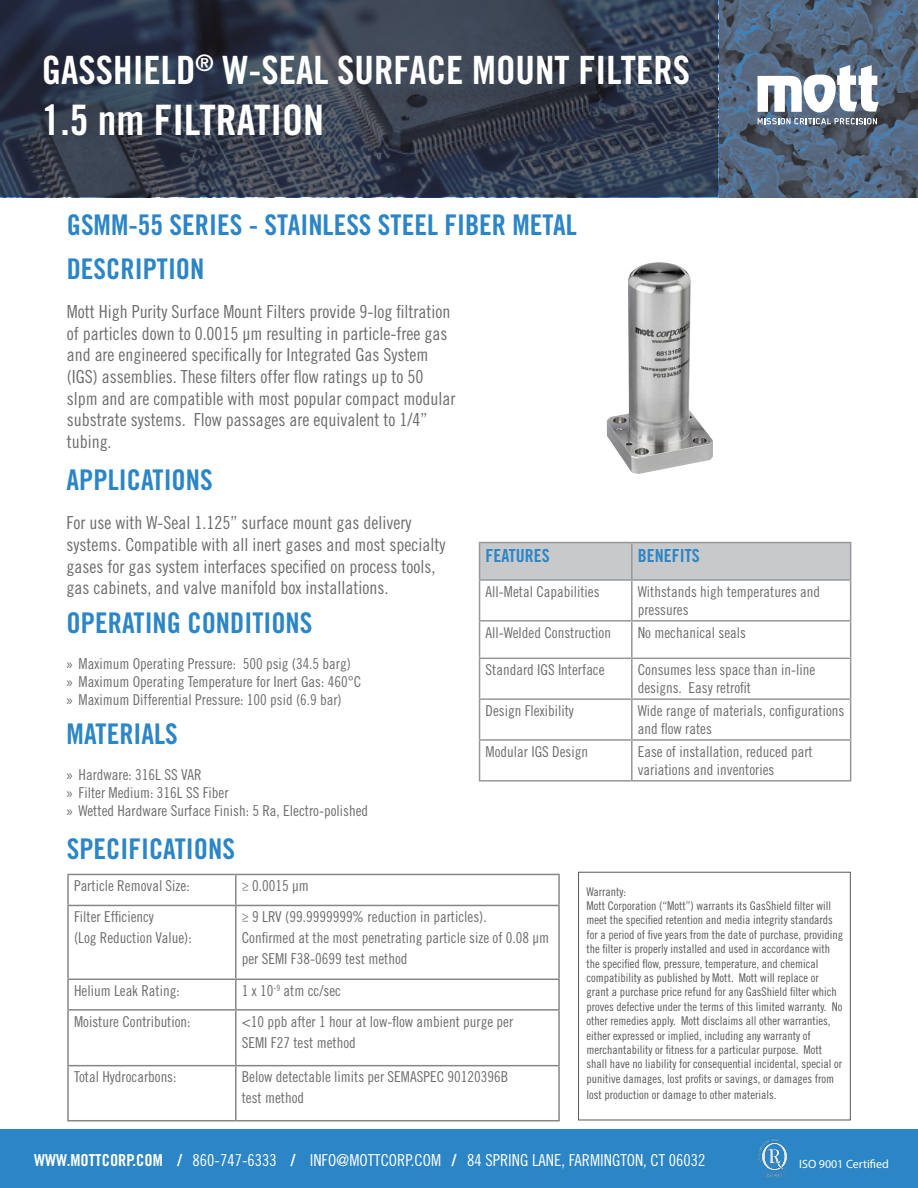
<style>
.page{position:relative;width:918px;height:1188px;background:#fff}
.page>*{position:absolute;margin:0;border:0;box-sizing:border-box;transform-origin:0 0}
.t1{font:42px "Trade Gothic LT Std Bd Cn 20";color:#fff}
.t2{font:39px "Trade Gothic LT Std Bd Cn 20";color:#fff}
.t3{font:28.5px "Trade Gothic LT Std Bd Cn 20";color:#2c86c6}
.t4{font:18px/21.6px "Trade Gothic LT Std Cn 18";color:#6c6d70}
.t5{font:18px "Trade Gothic LT Std Bd Cn 20";color:#2c86c6}
.t6{font:16.5px "Trade Gothic LT Std Cn 18";color:#fff}
.t7{font:15px/18px "Trade Gothic LT Std Cn 18";color:#6c6d70}
.t8{font:12px/14.4px "Trade Gothic LT Std Cn 18";color:#57585a}
.t9{font:12px "Myriad Pro";color:#fff}
.s1{font-family:"Myriad Pro"}
.s2{font-family:"Trade Gothic LT Std Bd Cn 20"}
</style>
<div class="page">
<img style="left:718px;top:0;width:200px;height:197px">
<svg style="left:758px;top:65px;width:121px;height:47px"></svg>
<svg style="left:758px;top:118px;width:119px;height:6px"></svg>
<div style="left:0;top:1130px;width:918px;height:58px;background:#2c86c6"></div>
<img style="left:758px;top:1138px;width:29px;height:40px">
<svg style="left:0;top:0;width:718px;height:197px;background:#343c4d"></svg>
<div style="left:578px;top:872px;width:273px;height:248px;border:1px solid #57585a"></div>
<img style="left:607px;top:262px;width:106px;height:212px">
<div style="left:480px;top:543px;width:370px;height:36px;background:#c8c9cb"></div>
<hr style="left:479px;top:581px;width:1px;height:39px;background:#95979a">
<hr style="left:631px;top:581px;width:2px;height:39px;background:#95979a">
<hr style="left:850px;top:581px;width:1px;height:39px;background:#95979a">
<hr style="left:479px;top:741px;width:1px;height:39px;background:#95979a">
<hr style="left:631px;top:741px;width:2px;height:39px;background:#95979a">
<hr style="left:850px;top:741px;width:1px;height:39px;background:#95979a">
<hr style="left:479px;top:780px;width:153px;height:2px;background:#95979a">
<hr style="left:632px;top:780px;width:219px;height:2px;background:#95979a">
<hr style="left:479px;top:542px;width:153px;height:1px;background:#95979a">
<hr style="left:479px;top:543px;width:1px;height:36px;background:#95979a">
<hr style="left:632px;top:542px;width:219px;height:1px;background:#95979a">
<hr style="left:631px;top:543px;width:2px;height:36px;background:#95979a">
<hr style="left:850px;top:543px;width:1px;height:36px;background:#95979a">
<hr style="left:479px;top:579px;width:153px;height:2px;background:#95979a">
<hr style="left:632px;top:579px;width:219px;height:2px;background:#95979a">
<hr style="left:479px;top:658px;width:153px;height:1px;background:#95979a">
<hr style="left:479px;top:659px;width:1px;height:39px;background:#95979a">
<hr style="left:632px;top:658px;width:219px;height:1px;background:#95979a">
<hr style="left:631px;top:659px;width:2px;height:39px;background:#95979a">
<hr style="left:850px;top:659px;width:1px;height:39px;background:#95979a">
<hr style="left:479px;top:698px;width:153px;height:2px;background:#95979a">
<hr style="left:479px;top:700px;width:1px;height:39px;background:#95979a">
<hr style="left:632px;top:698px;width:219px;height:2px;background:#95979a">
<hr style="left:631px;top:700px;width:2px;height:39px;background:#95979a">
<hr style="left:850px;top:700px;width:1px;height:39px;background:#95979a">
<hr style="left:479px;top:739px;width:153px;height:2px;background:#95979a">
<hr style="left:632px;top:739px;width:219px;height:2px;background:#95979a">
<hr style="left:479px;top:620px;width:153px;height:2px;background:#95979a">
<hr style="left:479px;top:622px;width:1px;height:36px;background:#95979a">
<hr style="left:632px;top:620px;width:219px;height:2px;background:#95979a">
<hr style="left:631px;top:622px;width:2px;height:36px;background:#95979a">
<hr style="left:850px;top:622px;width:1px;height:36px;background:#95979a">
<hr style="left:67px;top:874px;width:169px;height:1px;background:#898586">
<hr style="left:67px;top:875px;width:2px;height:30px;background:#898586">
<hr style="left:236px;top:874px;width:324px;height:1px;background:#898586">
<hr style="left:235px;top:875px;width:2px;height:30px;background:#898586">
<hr style="left:558px;top:875px;width:2px;height:30px;background:#898586">
<hr style="left:67px;top:905px;width:169px;height:1px;background:#898586">
<hr style="left:67px;top:906px;width:2px;height:73px;background:#898586">
<hr style="left:236px;top:905px;width:324px;height:1px;background:#898586">
<hr style="left:235px;top:906px;width:2px;height:73px;background:#898586">
<hr style="left:558px;top:906px;width:2px;height:73px;background:#898586">
<hr style="left:67px;top:979px;width:169px;height:1px;background:#898586">
<hr style="left:67px;top:980px;width:2px;height:29px;background:#898586">
<hr style="left:236px;top:979px;width:324px;height:1px;background:#898586">
<hr style="left:235px;top:980px;width:2px;height:29px;background:#898586">
<hr style="left:558px;top:980px;width:2px;height:29px;background:#898586">
<hr style="left:67px;top:1009px;width:169px;height:2px;background:#898586">
<hr style="left:67px;top:1011px;width:2px;height:54px;background:#898586">
<hr style="left:236px;top:1009px;width:324px;height:2px;background:#898586">
<hr style="left:235px;top:1011px;width:2px;height:54px;background:#898586">
<hr style="left:558px;top:1011px;width:2px;height:54px;background:#898586">
<hr style="left:67px;top:1065px;width:169px;height:1px;background:#898586">
<hr style="left:67px;top:1066px;width:2px;height:54px;background:#898586">
<hr style="left:236px;top:1065px;width:324px;height:1px;background:#898586">
<hr style="left:235px;top:1066px;width:2px;height:54px;background:#898586">
<hr style="left:558px;top:1066px;width:2px;height:54px;background:#898586">
<hr style="left:67px;top:1120px;width:169px;height:1px;background:#898586">
<hr style="left:236px;top:1120px;width:324px;height:1px;background:#898586">
<p class="t2" style="left:42px;top:47px;width:650px">GASSHIELD<sup>®</sup> W-SEAL SURFACE MOUNT FILTERS</p>
<p class="t1" style="left:42px;top:94px;width:284px">1.5 nm FILTRATION</p>
<p class="t3" style="left:67px;top:208px;width:512px">GSMM-55 SERIES - STAINLESS STEEL FIBER METAL</p>
<p class="t3" style="left:67px;top:251px;width:139px">DESCRIPTION</p>
<p class="t4" style="left:67px;top:301px;width:390px">Mott High Purity Surface Mount Filters provide 9-log filtration of particles down to 0.0015 µm resulting in particle-free gas and are engineered specifically for Integrated Gas System (IGS) assemblies. These filters offer flow ratings up to 50 slpm and are compatible with most popular compact modular substrate systems. Flow passages are equivalent to 1/4” tubing.</p>
<p class="t3" style="left:67px;top:462px;width:148px">APPLICATIONS</p>
<p class="t4" style="left:67px;top:512px;width:380px">For use with W-Seal 1.125” surface mount gas delivery systems. Compatible with all inert gases and most specialty gases for gas system interfaces specified on process tools, gas cabinets, and valve manifold box installations.</p>
<p class="t3" style="left:67px;top:605px;width:247px">OPERATING CONDITIONS</p>
<p class="t7" style="left:67px;top:654px;width:286px"><span class="s1">»</span> Maximum Operating Pressure: 500 psig (34.5 barg)</p>
<p class="t7" style="left:67px;top:672px;width:296px"><span class="s1">»</span> Maximum Operating Temperature for Inert Gas: 460°C</p>
<p class="t7" style="left:67px;top:690px;width:277px"><span class="s1">»</span> Maximum Differential Pressure: 100 psid (6.9 bar)</p>
<p class="t3" style="left:67px;top:716px;width:113px">MATERIALS</p>
<p class="t7" style="left:67px;top:765px;width:136px"><span class="s1">»</span> Hardware: 316L SS VAR</p>
<p class="t7" style="left:67px;top:783px;width:163px"><span class="s1">»</span> Filter Medium: 316L SS Fiber</p>
<p class="t7" style="left:67px;top:801px;width:303px"><span class="s1">»</span> Wetted Hardware Surface Finish: 5 Ra, Electro-polished</p>
<p class="t3" style="left:67px;top:831px;width:170px">SPECIFICATIONS</p>
<p class="t5" style="left:486px;top:544px;width:66px">FEATURES</p>
<p class="t5" style="left:638px;top:544px;width:63px">BENEFITS</p>
<p class="t7" style="left:486px;top:582px;width:116px">All-Metal Capabilities</p>
<p class="t7" style="left:638px;top:582px;width:184px">Withstands high temperatures and pressures</p>
<p class="t7" style="left:486px;top:623px;width:127px">All-Welded Construction</p>
<p class="t7" style="left:638px;top:623px;width:110px">No mechanical seals</p>
<p class="t7" style="left:486px;top:661px;width:121px">Standard IGS Interface</p>
<p class="t7" style="left:638px;top:661px;width:179px">Consumes less space than in-line designs. Easy retrofit</p>
<p class="t7" style="left:486px;top:701px;width:90px">Design Flexibility</p>
<p class="t7" style="left:638px;top:701px;width:208px">Wide range of materials, configurations and flow rates</p>
<p class="t7" style="left:486px;top:742px;width:104px">Modular IGS Design</p>
<p class="t7" style="left:638px;top:742px;width:176px">Ease of installation, reduced part variations and inventories</p>
<p class="t7" style="left:74px;top:877px;width:117px">Particle Removal Size:</p>
<p class="t7" style="left:242px;top:877px;width:69px">≥ 0.0015 μm</p>
<p class="t7" style="left:74px;top:908px;width:81px">Filter Efficiency</p>
<p class="t7" style="left:74px;top:929px;width:119px">(Log Reduction Value):</p>
<p class="t7" style="left:242px;top:908px;width:246px">≥ 9 LRV (99.9999999% reduction in particles).</p>
<p class="t7" style="left:242px;top:927px;width:309px;line-height:21px">Confirmed at the most penetrating particle size of 0.08 µm per SEMI F38-0699 test method</p>
<p class="t7" style="left:74px;top:982px;width:107px">Helium Leak Rating:</p>
<p class="t7" style="left:242px;top:982px;width:101px">1 x 10<sup>-9</sup> atm cc/sec</p>
<p class="t7" style="left:74px;top:1012px;width:118px">Moisture Contribution:</p>
<p class="t7" style="left:242px;top:1011px;width:273px;line-height:21px">&lt;10 ppb after 1 hour at low-flow ambient purge per<br>SEMI F27 test method</p>
<p class="t7" style="left:74px;top:1068px;width:104px">Total Hydrocarbons:</p>
<p class="t7" style="left:242px;top:1066px;width:268px;line-height:21px">Below detectable limits per SEMASPEC 90120396B test method</p>
<p class="t8" style="left:586px;top:884px;width:41px">Warranty:</p>
<p class="t8" style="left:586px;top:898px;width:258px">Mott Corporation (“Mott”) warrants its GasShield filter will meet the specified retention and media integrity standards for a period of five years from the date of purchase, providing the filter is properly installed and used in accordance with the specified flow, pressure, temperature, and chemical compatibility as published by Mott. Mott will replace or grant a purchase price refund for any GasShield filter which proves defective under the terms of this limited warranty. No other remedies apply. Mott disclaims all other warranties, either expressed or implied, including any warranty of merchantability or fitness for a particular purpose. Mott shall have no liability for consequential incidental, special or punitive damages, lost profits or savings, or damages from</p>
<p class="t8" style="left:586px;top:1087px;width:191px">lost production or damage to other materials.</p>
<p class="t6" style="left:34px;top:1150px;width:673px"><span class="s2">WWW.MOTTCORP.COM /</span> 860-747-6333 <span class="s2">/</span> INFO@MOTTCORP.COM <span class="s2">/</span> 84 SPRING LANE, FARMINGTON, CT 06032</p>
<p class="t9" style="left:799px;top:1157px;width:91px">ISO 9001 Certified</p>
</div>
